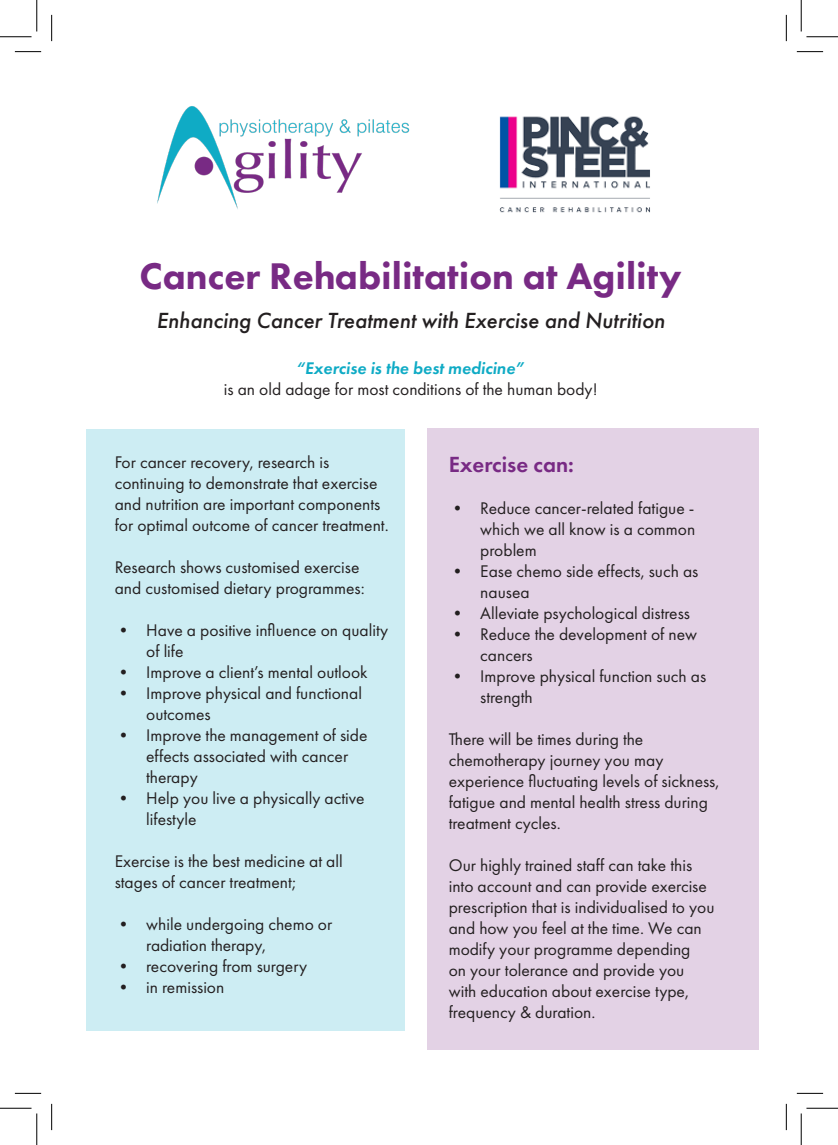
<style>
.page{position:relative;width:838px;height:1145px;background:#fff}
.page>*{position:absolute;margin:0;border:0;box-sizing:border-box;transform-origin:0 0}
.t1{font:800 38.5px "Futura PT";color:#782a84}
.t2{font:italic 500 22.75px "Futura PT";color:#231f20}
.t3{font:600 22.75px "Futura PT";color:#782a84}
.t4{font:17.5px/21px "Futura PT";color:#231f20}
.s1{font-weight:600;font-style:italic;color:#0fabc5}
</style>
<div class="page">
<div style="left:86px;top:429px;width:319px;height:601px;background:#cdedf3"></div>
<img style="left:157px;top:106px;width:253px;height:103px">
<img style="left:499px;top:116px;width:151px;height:97px">
<div style="left:427px;top:429px;width:331px;height:621px;background:#e3d2e5"></div>
<svg style="left:15px;top:51px;width:26px;height:1px"></svg>
<svg style="left:796px;top:51px;width:27px;height:1px"></svg>
<svg style="left:15px;top:1093px;width:26px;height:1px"></svg>
<svg style="left:796px;top:1093px;width:27px;height:1px"></svg>
<svg style="left:51px;top:15px;width:1px;height:26px"></svg>
<svg style="left:51px;top:1104px;width:1px;height:26px"></svg>
<svg style="left:786px;top:15px;width:1px;height:26px"></svg>
<svg style="left:786px;top:1104px;width:1px;height:26px"></svg>
<hr style="left:0;top:36px;width:32px;height:1px;background:#000">
<hr style="left:806px;top:36px;width:31px;height:1px;background:#000">
<hr style="left:0;top:1108px;width:32px;height:1px;background:#000">
<hr style="left:806px;top:1108px;width:31px;height:1px;background:#000">
<hr style="left:36px;top:0;width:1px;height:31px;background:#000">
<hr style="left:36px;top:1113px;width:1px;height:32px;background:#000">
<hr style="left:800px;top:0;width:1px;height:31px;background:#000">
<hr style="left:800px;top:1113px;width:1px;height:32px;background:#000">
<p class="t1" style="left:140px;top:252px;width:543px">Cancer Rehabilitation at Agility</p>
<p class="t2" style="left:156px;top:306px;width:510px">Enhancing Cancer Treatment with Exercise and Nutrition</p>
<p class="t4" style="left:224px;top:358px;width:375px;text-align:center"><span class="s1">“Exercise is the best medicine”<br></span>is an old adage for most conditions of the human body!</p>
<p class="t4" style="left:115px;top:451px;width:275px">For cancer recovery, research is continuing to demonstrate that exercise and nutrition are important components for optimal outcome of cancer treatment.</p>
<p class="t4" style="left:115px;top:556px;width:251px">Research shows customised exercise and customised dietary programmes:</p>
<p class="t4" style="left:146px;top:619px;width:243px;text-indent:-32px">• Have a positive influence on quality of life</p>
<p class="t4" style="left:115px;top:661px;width:254px">• Improve a client’s mental outlook</p>
<p class="t4" style="left:146px;top:682px;width:217px;text-indent:-32px">• Improve physical and functional outcomes</p>
<p class="t4" style="left:146px;top:724px;width:223px;text-indent:-32px">• Improve the management of side effects associated with cancer therapy</p>
<p class="t4" style="left:146px;top:787px;width:220px;text-indent:-32px">• Help you live a physically active lifestyle</p>
<p class="t4" style="left:115px;top:850px;width:229px">Exercise is the best medicine at all stages of cancer treatment;</p>
<p class="t4" style="left:146px;top:913px;width:187px;text-indent:-32px">• while undergoing chemo or radiation therapy,</p>
<p class="t4" style="left:115px;top:955px;width:194px">• recovering from surgery</p>
<p class="t4" style="left:115px;top:976px;width:111px">• in remission</p>
<p class="t3" style="left:448px;top:450px;width:127px">Exercise can:</p>
<p class="t4" style="left:480px;top:497px;width:216px;text-align:justify;text-indent:-32px">• Reduce cancer-related fatigue - which we all know is a common problem</p>
<p class="t4" style="left:480px;top:560px;width:220px;text-indent:-32px">• Ease chemo side effects, such as nausea</p>
<p class="t4" style="left:448px;top:602px;width:243px">• Alleviate psychological distress</p>
<p class="t4" style="left:480px;top:623px;width:218px;text-indent:-32px">• Reduce the development of new cancers</p>
<p class="t4" style="left:480px;top:665px;width:227px;text-indent:-32px">• Improve physical function such as strength</p>
<p class="t4" style="left:448px;top:728px;width:272px">There will be times during the chemotherapy journey you may experience fluctuating levels of sickness, fatigue and mental health stress during treatment cycles.</p>
<p class="t4" style="left:448px;top:854px;width:267px">Our highly trained staff can take this into account and can provide exercise prescription that is individualised to you and how you feel at the time. We can modify your programme depending<br>on your tolerance and provide you with education about exercise type, frequency &amp; duration.</p>
</div>
